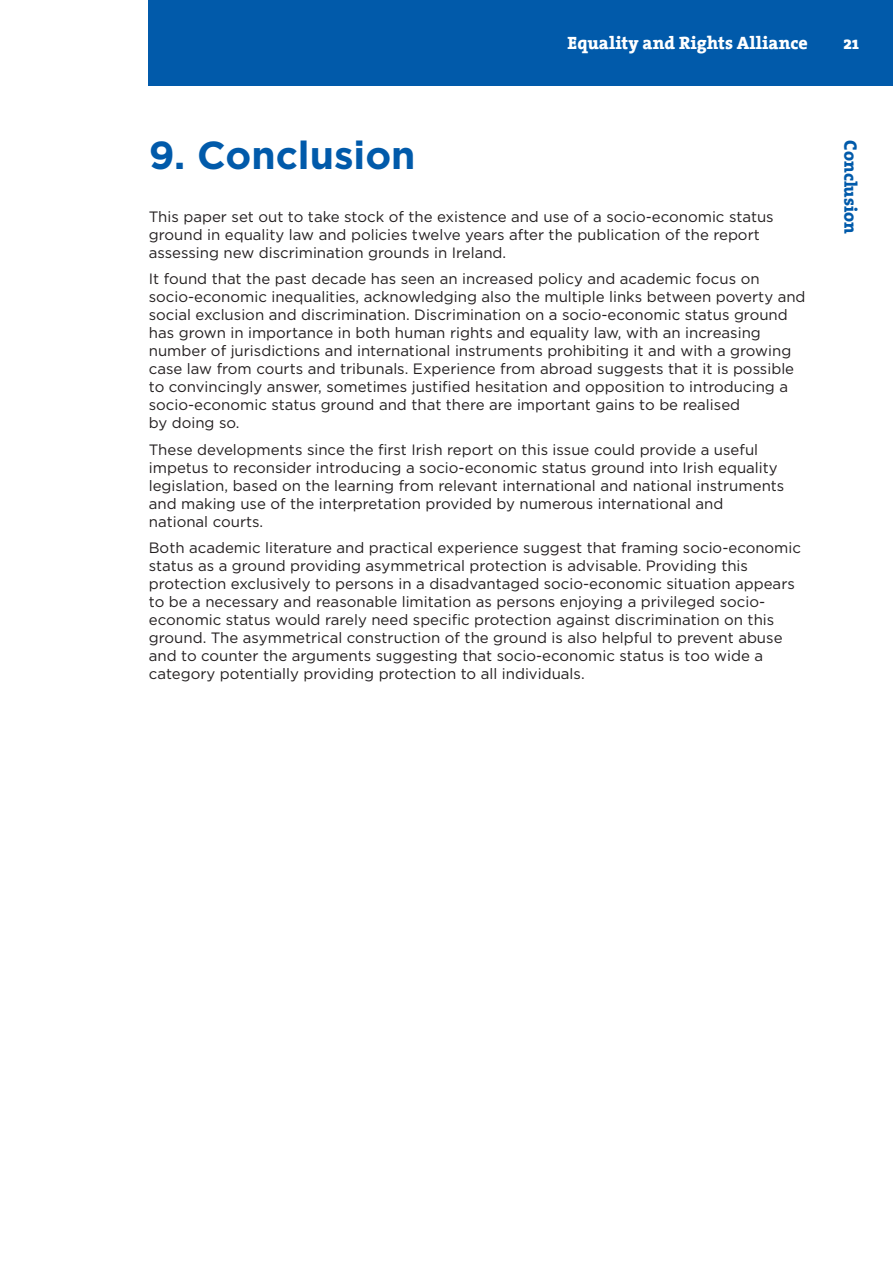
<style>
.page{position:relative;width:893px;height:1263px;background:#fff}
.page>*{position:absolute;margin:0;border:0;box-sizing:border-box;transform-origin:0 0}
.t1{font:700 39px "Gotham";color:#015aaa}
.t2{font:800 18px "The Serif";color:#fff}
.t3{font:800 18px "The Serif";color:#015aaa}
.t4{font:15px/18px "Gotham";color:#231f20}
</style>
<div class="page">
<div style="left:149px;top:0;width:744px;height:85px;background:#015aaa"></div>
<h1 class="t1" style="left:149px;top:132px;width:268px">9. Conclusion</h1>
<p class="t2" style="left:568px;top:28px;width:242px">Equality and Rights Alliance</p>
<p class="t4" style="left:149px;top:207px;width:626px">This paper set out to take stock of the existence and use of a socio-economic status ground in equality law and policies twelve years after the publication of the report assessing new discrimination grounds in Ireland.</p>
<p class="t4" style="left:149px;top:270px;width:658px">It found that the past decade has seen an increased policy and academic focus on socio-economic inequalities, acknowledging also the multiple links between poverty and social exclusion and discrimination. Discrimination on a socio-economic status ground has grown in importance in both human rights and equality law, with an increasing number of jurisdictions and international instruments prohibiting it and with a growing case law from courts and tribunals. Experience from abroad suggests that it is possible to convincingly answer, sometimes justified hesitation and opposition to introducing a socio-economic status ground and that there are important gains to be realised<br>by doing so.</p>
<p class="t4" style="left:149px;top:440px;width:637px">These developments since the first Irish report on this issue could provide a useful impetus to reconsider introducing a socio-economic status ground into Irish equality legislation, based on the learning from relevant international and national instruments and making use of the interpretation provided by numerous international and national courts.</p>
<p class="t4" style="left:149px;top:539px;width:654px">Both academic literature and practical experience suggest that framing socio-economic status as a ground providing asymmetrical protection is advisable. Providing this protection exclusively to persons in a disadvantaged socio-economic situation appears to be a necessary and reasonable limitation as persons enjoying a privileged socio&shy;economic status would rarely need specific protection against discrimination on this ground. The asymmetrical construction of the ground is also helpful to prevent abuse and to counter the arguments suggesting that socio-economic status is too wide a category potentially providing protection to all individuals.</p>
<p class="t2" style="left:843px;top:28px;width:17px">21</p>
<p class="t3" style="left:866px;top:140px;width:95px;rotate:90deg">Conclusion</p>
</div>
